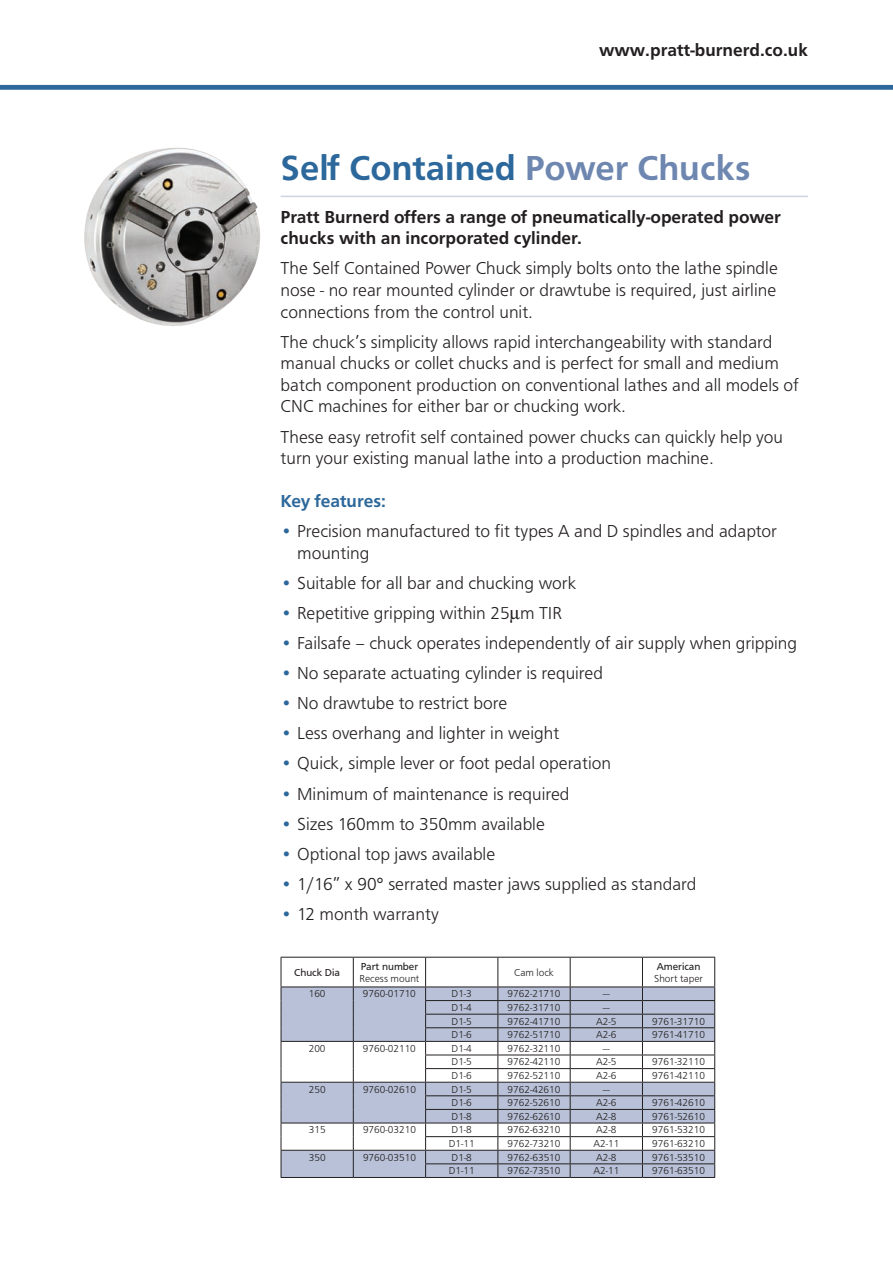
<style>
.page{position:relative;width:893px;height:1263px;background:#fff}
.page>*{position:absolute;margin:0;border:0;box-sizing:border-box;transform-origin:0 0}
.t1{font:500 36px "Frutus T";color:#2c689b}
.t2{font:300 18px/21.6px "Frutus T";color:#231f20}
.t3{font:500 18px/21.6px "Frutus T";color:#231f20}
.t4{font:500 18px "Frutus T";color:#2c689b}
.t5{font:300 10.5px "Frutus T";color:#231f20}
.t6{font:10.5px "Frutus T";color:#231f20}
.s1{color:#6e87b0}
.s2{color:#2c689b}
</style>
<div class="page">
<hr style="left:281px;top:196px;width:527px;height:1px;background:#ced4e4">
<div style="left:0;top:85px;width:893px;height:5px;background:#2c689b"></div>
<img style="left:84px;top:148px;width:177px;height:178px">
<svg style="left:281px;top:957px;width:434px;height:220px"></svg>
<hr style="left:281px;top:1177px;width:72px;height:1px;background:#231f20">
<hr style="left:353px;top:1177px;width:73px;height:1px;background:#231f20">
<hr style="left:426px;top:1177px;width:72px;height:1px;background:#231f20">
<hr style="left:498px;top:1177px;width:72px;height:1px;background:#231f20">
<hr style="left:570px;top:1177px;width:72px;height:1px;background:#231f20">
<hr style="left:642px;top:1177px;width:73px;height:1px;background:#231f20">
<p class="t3" style="left:599px;top:39px;width:210px">www.pratt-burnerd.co.uk</p>
<h1 class="t1" style="left:281px;top:147px;width:471px">Self Contained <span class="s1">Power Chucks</span></h1>
<p class="t3" style="left:281px;top:206px;width:502px">Pratt Burnerd offers a range of pneumatically-operated power chucks with an incorporated cylinder.</p>
<p class="t2" style="left:281px;top:257px;width:499px;text-align:justify">The Self Contained Power Chuck simply bolts onto the lathe spindle nose - no rear mounted cylinder or drawtube is required, just airline connections from the control unit.</p>
<p class="t2" style="left:281px;top:331px;width:520px">The chuck’s simplicity allows rapid interchangeability with standard manual chucks or collet chucks and is perfect for small and medium batch component production on conventional lathes and all models of CNC machines for either bar or chucking work.</p>
<p class="t2" style="left:281px;top:425px;width:504px">These easy retrofit self contained power chucks can quickly help you turn your existing manual lathe into a production machine.</p>
<p class="t4" style="left:281px;top:490px;width:107px">Key features:</p>
<p class="t2" style="left:297px;top:520px;width:481px;text-indent:-17px"><span class="s2">•</span> Precision manufactured to fit types A and D spindles and adaptor mounting</p>
<p class="t2" style="left:281px;top:572px;width:297px"><span class="s2">•</span> Suitable for all bar and chucking work</p>
<p class="t2" style="left:281px;top:602px;width:283px"><span class="s2">•</span> Repetitive gripping within 25µm TIR</p>
<p class="t2" style="left:281px;top:632px;width:518px"><span class="s2">•</span> Failsafe – chuck operates independently of air supply when gripping</p>
<p class="t2" style="left:281px;top:662px;width:324px"><span class="s2">•</span> No separate actuating cylinder is required</p>
<p class="t2" style="left:281px;top:692px;width:228px"><span class="s2">•</span> No drawtube to restrict bore</p>
<p class="t2" style="left:281px;top:722px;width:280px"><span class="s2">•</span> Less overhang and lighter in weight</p>
<p class="t2" style="left:281px;top:752px;width:332px"><span class="s2">•</span> Quick, simple lever or foot pedal operation</p>
<p class="t2" style="left:281px;top:782px;width:290px"><span class="s2">•</span> Minimum of maintenance is required</p>
<p class="t2" style="left:281px;top:812px;width:266px"><span class="s2">•</span> Sizes 160mm to 350mm available</p>
<p class="t2" style="left:281px;top:843px;width:216px"><span class="s2">•</span> Optional top jaws available</p>
<p class="t2" style="left:281px;top:873px;width:417px"><span class="s2">•</span> 1/16” x 90° serrated master jaws supplied as standard</p>
<p class="t2" style="left:281px;top:903px;width:160px"><span class="s2">•</span> 12 month warranty</p>
<p class="t6" style="left:294px;top:966px;width:47px">Chuck Dia</p>
<p class="t6" style="left:361px;top:960px;width:59px">Part number</p>
<p class="t5" style="left:359px;top:972px;width:61px">Recess mount</p>
<p class="t5" style="left:514px;top:966px;width:41px">Cam lock</p>
<p class="t6" style="left:657px;top:960px;width:45px">American</p>
<p class="t5" style="left:654px;top:972px;width:50px">Short taper</p>
<p class="t5" style="left:309px;top:988px;width:18px">160</p>
<p class="t5" style="left:363px;top:988px;width:54px">9760-01710</p>
<p class="t5" style="left:452px;top:988px;width:22px">D1-3</p>
<p class="t5" style="left:508px;top:988px;width:54px">9762-21710</p>
<p class="t5" style="left:603px;top:988px;width:8px">---</p>
<p class="t5" style="left:452px;top:1001px;width:22px">D1-4</p>
<p class="t5" style="left:508px;top:1001px;width:54px">9762-31710</p>
<p class="t5" style="left:603px;top:1001px;width:8px">---</p>
<p class="t5" style="left:452px;top:1015px;width:22px">D1-5</p>
<p class="t5" style="left:508px;top:1015px;width:54px">9762-41710</p>
<p class="t5" style="left:596px;top:1015px;width:22px">A2-5</p>
<p class="t5" style="left:652px;top:1015px;width:54px">9761-31710</p>
<p class="t5" style="left:452px;top:1028px;width:22px">D1-6</p>
<p class="t5" style="left:508px;top:1028px;width:54px">9762-51710</p>
<p class="t5" style="left:596px;top:1028px;width:22px">A2-6</p>
<p class="t5" style="left:652px;top:1028px;width:54px">9761-41710</p>
<p class="t5" style="left:309px;top:1042px;width:18px">200</p>
<p class="t5" style="left:363px;top:1042px;width:54px">9760-02110</p>
<p class="t5" style="left:452px;top:1042px;width:22px">D1-4</p>
<p class="t5" style="left:508px;top:1042px;width:54px">9762-32110</p>
<p class="t5" style="left:603px;top:1042px;width:8px">---</p>
<p class="t5" style="left:452px;top:1056px;width:22px">D1-5</p>
<p class="t5" style="left:508px;top:1056px;width:54px">9762-42110</p>
<p class="t5" style="left:596px;top:1056px;width:22px">A2-5</p>
<p class="t5" style="left:652px;top:1056px;width:54px">9761-32110</p>
<p class="t5" style="left:452px;top:1069px;width:22px">D1-6</p>
<p class="t5" style="left:508px;top:1069px;width:54px">9762-52110</p>
<p class="t5" style="left:596px;top:1069px;width:22px">A2-6</p>
<p class="t5" style="left:652px;top:1069px;width:54px">9761-42110</p>
<p class="t5" style="left:309px;top:1083px;width:18px">250</p>
<p class="t5" style="left:363px;top:1083px;width:54px">9760-02610</p>
<p class="t5" style="left:452px;top:1083px;width:22px">D1-5</p>
<p class="t5" style="left:508px;top:1083px;width:54px">9762-42610</p>
<p class="t5" style="left:603px;top:1083px;width:8px">---</p>
<p class="t5" style="left:452px;top:1096px;width:22px">D1-6</p>
<p class="t5" style="left:508px;top:1096px;width:54px">9762-52610</p>
<p class="t5" style="left:596px;top:1096px;width:22px">A2-6</p>
<p class="t5" style="left:652px;top:1096px;width:54px">9761-42610</p>
<p class="t5" style="left:452px;top:1110px;width:22px">D1-8</p>
<p class="t5" style="left:508px;top:1110px;width:54px">9762-62610</p>
<p class="t5" style="left:596px;top:1110px;width:22px">A2-8</p>
<p class="t5" style="left:652px;top:1110px;width:54px">9761-52610</p>
<p class="t5" style="left:309px;top:1124px;width:18px">315</p>
<p class="t5" style="left:363px;top:1124px;width:54px">9760-03210</p>
<p class="t5" style="left:452px;top:1124px;width:22px">D1-8</p>
<p class="t5" style="left:508px;top:1124px;width:54px">9762-63210</p>
<p class="t5" style="left:596px;top:1124px;width:22px">A2-8</p>
<p class="t5" style="left:652px;top:1124px;width:54px">9761-53210</p>
<p class="t5" style="left:449px;top:1137px;width:27px">D1-11</p>
<p class="t5" style="left:508px;top:1137px;width:54px">9762-73210</p>
<p class="t5" style="left:593px;top:1137px;width:27px">A2-11</p>
<p class="t5" style="left:652px;top:1137px;width:54px">9761-63210</p>
<p class="t5" style="left:309px;top:1151px;width:18px">350</p>
<p class="t5" style="left:363px;top:1151px;width:54px">9760-03510</p>
<p class="t5" style="left:452px;top:1151px;width:22px">D1-8</p>
<p class="t5" style="left:508px;top:1151px;width:54px">9762-63510</p>
<p class="t5" style="left:596px;top:1151px;width:22px">A2-8</p>
<p class="t5" style="left:652px;top:1151px;width:54px">9761-53510</p>
<p class="t5" style="left:449px;top:1164px;width:27px">D1-11</p>
<p class="t5" style="left:508px;top:1164px;width:54px">9762-73510</p>
<p class="t5" style="left:593px;top:1164px;width:27px">A2-11</p>
<p class="t5" style="left:652px;top:1164px;width:54px">9761-63510</p>
</div>
